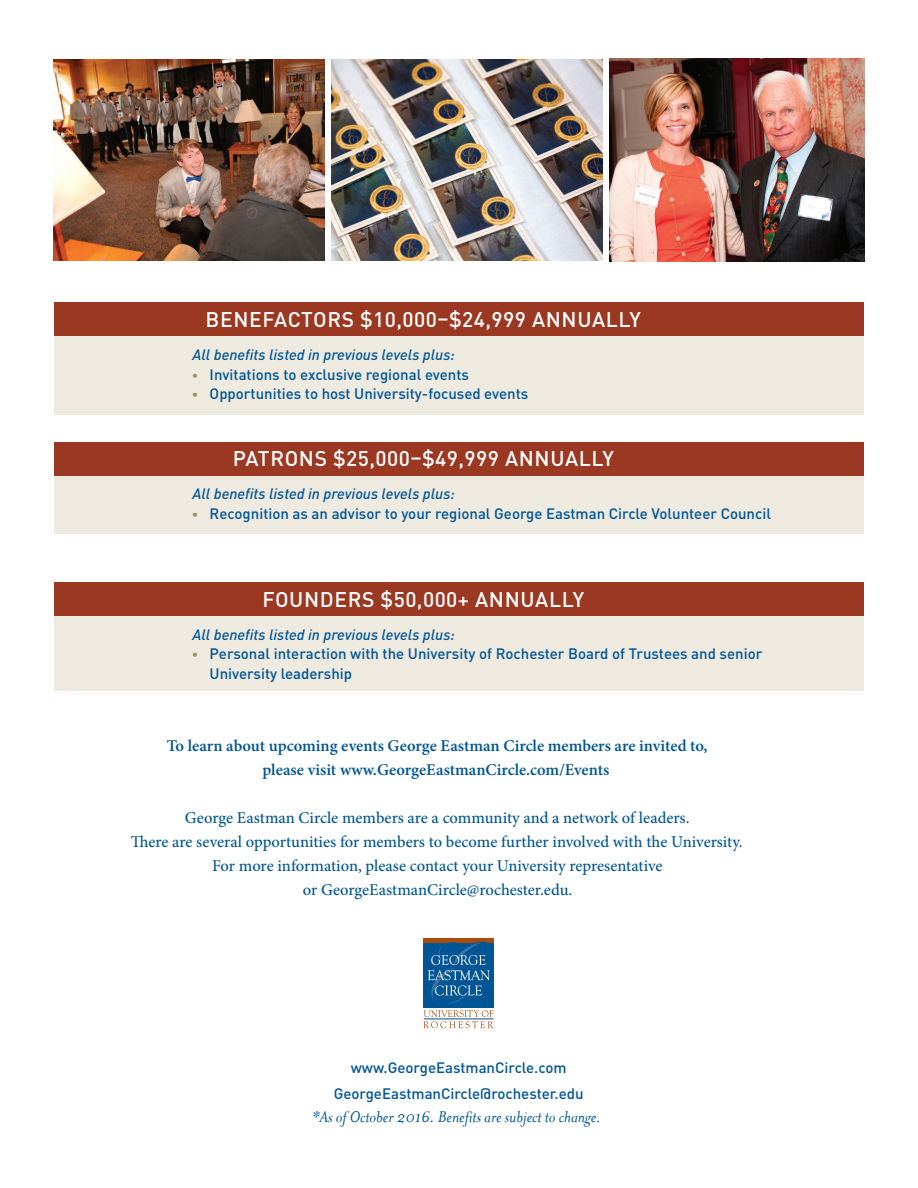
<style>
.page{position:relative;width:918px;height:1188px;background:#fff}
.page>*{position:absolute;margin:0;border:0;box-sizing:border-box;transform-origin:0 0}
.t1{font:500 21px "DIN Pro";letter-spacing:.03em;color:#fff}
.t2{font:italic 18px "Mrs Eaves Smart Lig";color:#005595}
.t3{font:500 16.5px/24px "Minion Pro";letter-spacing:-.005em;color:#005595;text-align:center}
.t4{font:600 16.5px/24px "Minion Pro";color:#005595;text-align:center}
.t5{font:500 15px/19.5px "DIN Pro";color:#005595}
.t6{font:italic 500 15px "DINOT";color:#005595}
.s1{font-size:12.75px;color:#a29161}
</style>
<div class="page">
<div style="left:54px;top:303px;width:810px;height:112px;background:#eeeadf"></div>
<div style="left:54px;top:443px;width:810px;height:91px;background:#eeeadf"></div>
<div style="left:54px;top:583px;width:810px;height:108px;background:#eeeadf"></div>
<div style="left:54px;top:303px;width:810px;height:33px;background:#9b3821"></div>
<div style="left:54px;top:443px;width:810px;height:33px;background:#9b3821"></div>
<div style="left:54px;top:583px;width:810px;height:33px;background:#9b3821"></div>
<div style="left:424px;top:938px;width:70px;height:5px;background:#a84b0d"></div>
<svg style="left:423px;top:941px;width:71px;height:87px"></svg>
<img style="left:610px;top:58px;width:254px;height:203px">
<img style="left:54px;top:59px;width:271px;height:202px">
<img style="left:332px;top:59px;width:271px;height:202px">
<p class="t1" style="left:206px;top:305px;width:437px">BENEFACTORS $10,000–$24,999 ANNUALLY</p>
<p class="t6" style="left:193px;top:345px;width:264px">All benefits listed in previous levels plus:</p>
<p class="t5" style="left:192px;top:364px;width:279px"><span class="s1">•</span> Invitations to exclusive regional events</p>
<p class="t5" style="left:192px;top:383px;width:338px"><span class="s1">•</span> Opportunities to host University-focused events</p>
<p class="t1" style="left:233px;top:444px;width:383px">PATRONS $25,000–$49,999 ANNUALLY</p>
<p class="t6" style="left:193px;top:484px;width:264px">All benefits listed in previous levels plus:</p>
<p class="t5" style="left:192px;top:503px;width:581px"><span class="s1">•</span> Recognition as an advisor to your regional George Eastman Circle Volunteer Council</p>
<p class="t1" style="left:263px;top:585px;width:323px">FOUNDERS $50,000+ ANNUALLY</p>
<p class="t6" style="left:193px;top:625px;width:264px">All benefits listed in previous levels plus:</p>
<p class="t5" style="left:210px;top:643px;width:554px;text-indent:-18px"><span class="s1">•</span> Personal interaction with the University of Rochester Board of Trustees and senior<br>University leadership</p>
<p class="t4" style="left:167px;top:733px;width:542px">To learn about upcoming events George Eastman Circle members are invited to, please visit www.GeorgeEastmanCircle.com/Events</p>
<p class="t3" style="left:131px;top:805px;width:613px">George Eastman Circle members are a community and a network of leaders.<br>There are several opportunities for members to become further involved with the University.<br>For more information, please contact your University representative<br>or GeorgeEastmanCircle@rochester.edu.</p>
<p class="t5" style="left:334px;top:1054px;width:251px;line-height:25.5px;text-align:center">www.GeorgeEastmanCircle.com<br>GeorgeEastmanCircle@rochester.edu</p>
<p class="t2" style="left:312px;top:1107px;width:290px">*As of October 2016. Benefits are subject to change.</p>
</div>
